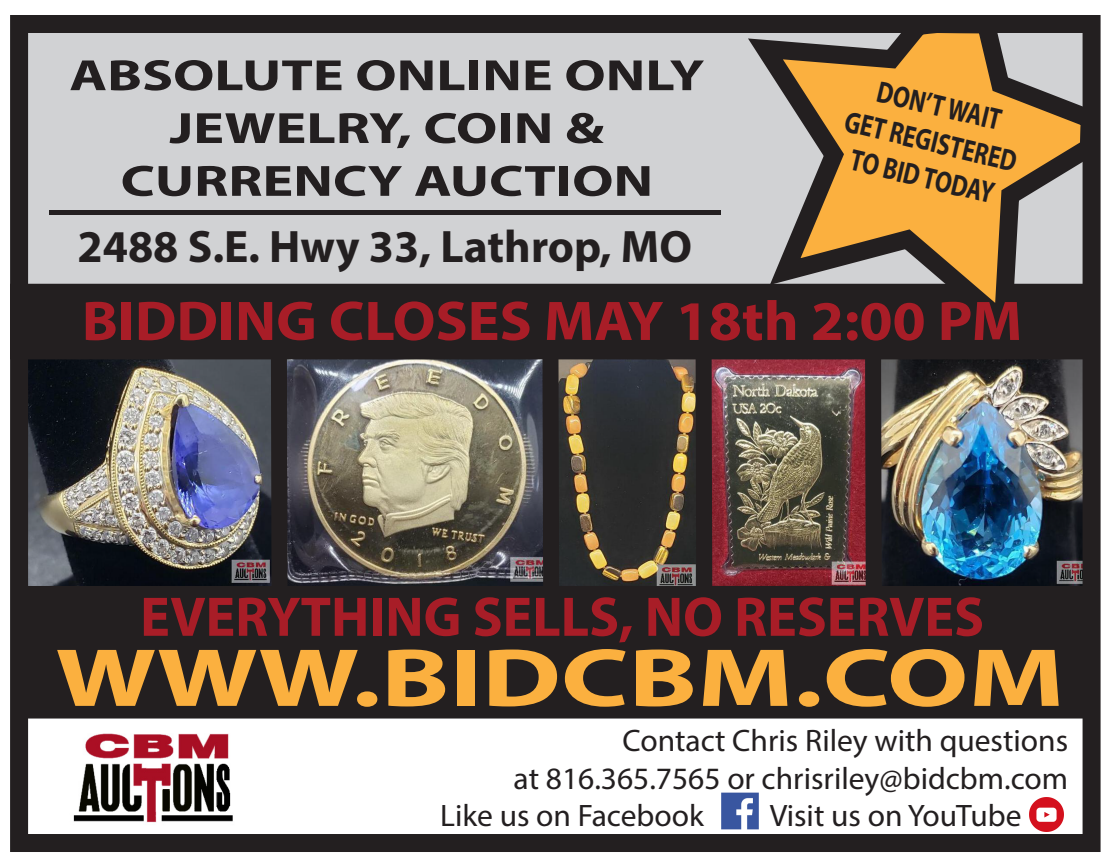
<style>
.page{position:relative;width:1112px;height:864px;background:#fff}
.page>*{position:absolute;margin:0;border:0;box-sizing:border-box;transform-origin:0 0}
.t1{font:700 83.2px "Myriad Pro";color:#fbb03f;scale:1.37 1}
.t2{font:700 56.4px "Myriad Pro";color:#a81d27}
.t3{font:700 56.4px "Myriad Pro";color:#a81d27;scale:1.06 1}
.t4{font:700 45.6px "Myriad Pro";color:#231f20}
.t5{font:700 44px/52.8px "Myriad Pro";color:#231f20;text-align:center;scale:1.31 1}
.t6{font:31.2px "Myriad Pro";color:#231f20}
.t7{font:700 30.4px/36.4px "Myriad Pro";color:#231f20;text-align:center;scale:.77 1}
</style>
<div class="page">
<img style="left:881px;top:359px;width:200px;height:227px">
<img style="left:712px;top:359px;width:153px;height:227px">
<img style="left:559px;top:359px;width:136px;height:227px">
<img style="left:287px;top:359px;width:255px;height:227px">
<img style="left:29px;top:359px;width:242px;height:227px">
<div style="left:26px;top:19px;width:1065px;height:327px;background:#d1d2d4"></div>
<div style="left:20px;top:586px;width:1073px;height:133px;background:#231f20;border:4px solid #231f20"></div>
<div style="left:19px;top:293px;width:1064px;height:57px;background:#231f20"></div>
<div style="left:10px;top:284px;width:1082px;height:75px;border:18px solid #231f20"></div>
<hr style="left:50px;top:211px;width:671px;height:4px;background:#231f20">
<img style="left:73px;top:733px;width:160px;height:90px">
<div style="left:10px;top:15px;width:1090px;height:837px;border:18px solid #231f20"></div>
<img style="left:1029px;top:798px;width:34px;height:34px">
<div style="left:271px;top:341px;width:16px;height:257px;background:#231f20"></div>
<img style="left:721px;top:792px;width:38px;height:38px">
<div style="left:542px;top:350px;width:17px;height:238px;background:#231f20"></div>
<svg style="left:730px;top:15px;width:371px;height:344px"></svg>
<div style="left:695px;top:356px;width:17px;height:238px;background:#231f20"></div>
<div style="left:865px;top:348px;width:16px;height:238px;background:#231f20"></div>
<h3 class="t5" style="left:69px;top:48px;width:486px">ABSOLUTE ONLINE ONLY<br>JEWELRY, COIN &amp;<br>CURRENCY AUCTION</h3>
<h3 class="t4" style="left:77px;top:217px;width:616px">2488 S.E. Hwy 33, Lathrop, MO</h3>
<p class="t7" style="left:857px;top:67px;width:230px;rotate:13deg">DON’T WAIT<br>GET REGISTERED<br>TO BID TODAY</p>
<h2 class="t3" style="left:82px;top:284px;width:888px">BIDDING CLOSES MAY 18th 2:00 PM</h2>
<h2 class="t2" style="left:140px;top:580px;width:845px">EVERYTHING SELLS, NO RESERVES</h2>
<h1 class="t1" style="left:55px;top:624px;width:738px">WWW.BIDCBM.COM</h1>
<p class="t6" style="left:622px;top:721px;width:447px">Contact Chris Riley with questions</p>
<p class="t6" style="left:513px;top:759px;width:556px">at 816.365.7565 or chrisriley@bidcbm.com</p>
<p class="t6" style="left:440px;top:796px;width:265px">Like us on Facebook</p>
<p class="t6" style="left:769px;top:796px;width:253px">Visit us on YouTube</p>
</div>
